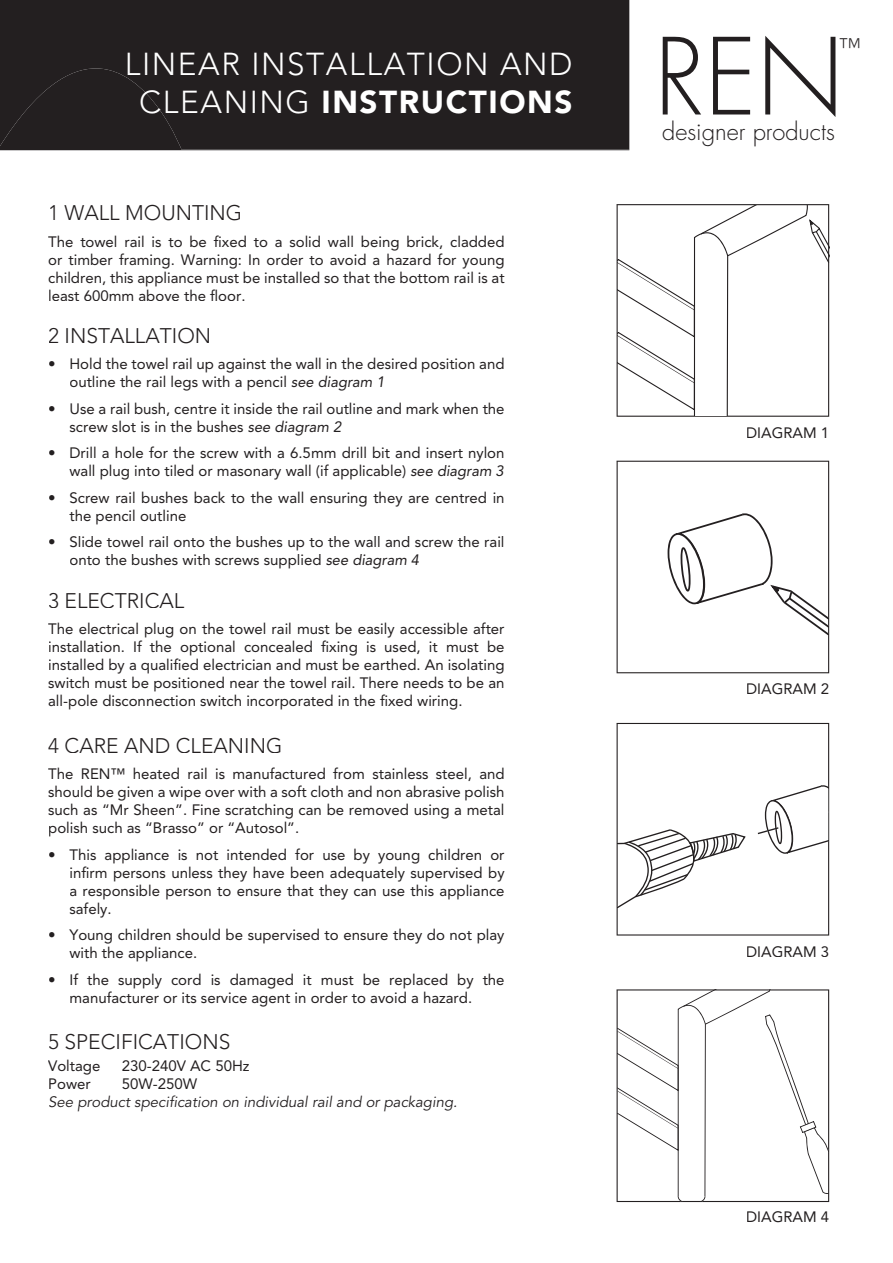
<style>
.page{position:relative;width:893px;height:1263px;background:#fff}
.page>*{position:absolute;margin:0;border:0;box-sizing:border-box;transform-origin:0 0}
.t1{font:300 103.05px "Futura";color:#231f20}
.t2{font:300 31.5px/37.8px "Avenir";letter-spacing:.05em;color:#fff;text-align:center}
.t3{font:300 23.55px "Futura";color:#231f20}
.t4{font:300 21px "Avenir";color:#231f20}
.t5{font:15px/18px "Avenir";color:#231f20}
.t6{font:italic 15px "Avenir";color:#231f20}
.s1{font-weight:900}
.s2{font-style:italic}
</style>
<div class="page">
<div style="left:0;top:0;width:629px;height:150px;background:#231f20"></div>
<svg style="left:618px;top:205px;width:211px;height:211px"></svg>
<svg style="left:617px;top:461px;width:212px;height:212px"></svg>
<svg style="left:617px;top:723px;width:212px;height:212px"></svg>
<svg style="left:617px;top:990px;width:212px;height:212px"></svg>
<h2 class="t2" style="left:125px;top:45px;width:449px">LINEAR INSTALLATION AND<br>CLEANING <span class="s1">INSTRUCTIONS</span></h2>
<h3 class="t4" style="left:48px;top:200px;width:196px">1 WALL MOUNTING</h3>
<p class="t5" style="left:48px;top:232px;width:458px;text-align:justify">The towel rail is to be fixed to a solid wall being brick, cladded or timber framing. Warning: In order to avoid a hazard for young children, this appliance must be installed so that the bottom rail is at least 600mm above the floor.</p>
<h3 class="t4" style="left:48px;top:323px;width:165px">2 INSTALLATION</h3>
<p class="t5" style="left:69px;top:355px;width:437px;text-indent:-21px">• Hold the towel rail up against the wall in the desired position and outline the rail legs with a pencil <span class="s2">see diagram 1</span></p>
<p class="t5" style="left:69px;top:400px;width:437px;text-indent:-21px">• Use a rail bush, centre it inside the rail outline and mark when the screw slot is in the bushes <span class="s2">see diagram 2</span></p>
<p class="t5" style="left:48px;top:444px;width:458px;text-align:right">• Drill a hole for the screw with a 6.5mm drill bit and insert nylon wall plug into tiled or masonary wall (if applicable) <span class="s2">see diagram 3</span></p>
<p class="t5" style="left:69px;top:489px;width:437px;text-indent:-21px">• Screw rail bushes back to the wall ensuring they are centred in the pencil outline</p>
<p class="t5" style="left:69px;top:533px;width:437px;text-indent:-21px">• Slide towel rail onto the bushes up to the wall and screw the rail onto the bushes with screws supplied <span class="s2">see diagram 4</span></p>
<h3 class="t4" style="left:48px;top:588px;width:138px">3 ELECTRICAL</h3>
<p class="t5" style="left:48px;top:620px;width:458px;text-align:justify">The electrical plug on the towel rail must be easily accessible after installation. If the optional concealed fixing is used, it must be installed by a qualified electrician and must be earthed. An isolating switch must be positioned near the towel rail. There needs to be an all-pole disconnection switch incorporated in the fixed wiring.</p>
<h3 class="t4" style="left:48px;top:733px;width:236px">4 CARE AND CLEANING</h3>
<p class="t5" style="left:48px;top:765px;width:458px;text-align:justify">The REN™ heated rail is manufactured from stainless steel, and should be given a wipe over with a soft cloth and non abrasive polish such as “Mr Sheen”. Fine scratching can be removed using a metal polish such as “Brasso” or “Autosol”.</p>
<p class="t5" style="left:69px;top:845px;width:437px;text-align:justify;text-indent:-21px">• This appliance is not intended for use by young children or infirm persons unless they have been adequately supervised by a responsible person to ensure that they can use this appliance safely.</p>
<p class="t5" style="left:69px;top:926px;width:437px;text-indent:-21px">• Young children should be supervised to ensure they do not play with the appliance.</p>
<p class="t5" style="left:69px;top:970px;width:437px;text-indent:-21px">• If the supply cord is damaged it must be replaced by the manufacturer or its service agent in order to avoid a hazard.</p>
<h3 class="t4" style="left:48px;top:1029px;width:184px">5 SPECIFICATIONS</h3>
<p class="t5" style="left:48px;top:1057px;width:54px">Voltage</p>
<p class="t5" style="left:122px;top:1057px;width:129px">230-240V AC 50Hz</p>
<p class="t5" style="left:48px;top:1075px;width:44px">Power</p>
<p class="t5" style="left:122px;top:1075px;width:77px">50W-250W</p>
<p class="t6" style="left:48px;top:1093px;width:411px">See product specification on individual rail and or packaging.</p>
<h1 class="t1" style="left:654px;top:11px;width:191px">REN</h1>
<h3 class="t3" style="left:662px;top:116px;width:174px">designer products</h3>
<h3 class="t3" style="left:838px;top:32px;width:24px">™</h3>
<p class="t5" style="left:746px;top:424px;width:85px">DIAGRAM 1</p>
<p class="t5" style="left:746px;top:680px;width:85px">DIAGRAM 2</p>
<p class="t5" style="left:746px;top:942px;width:85px">DIAGRAM 3</p>
<p class="t5" style="left:746px;top:1208px;width:85px">DIAGRAM 4</p>
</div>
